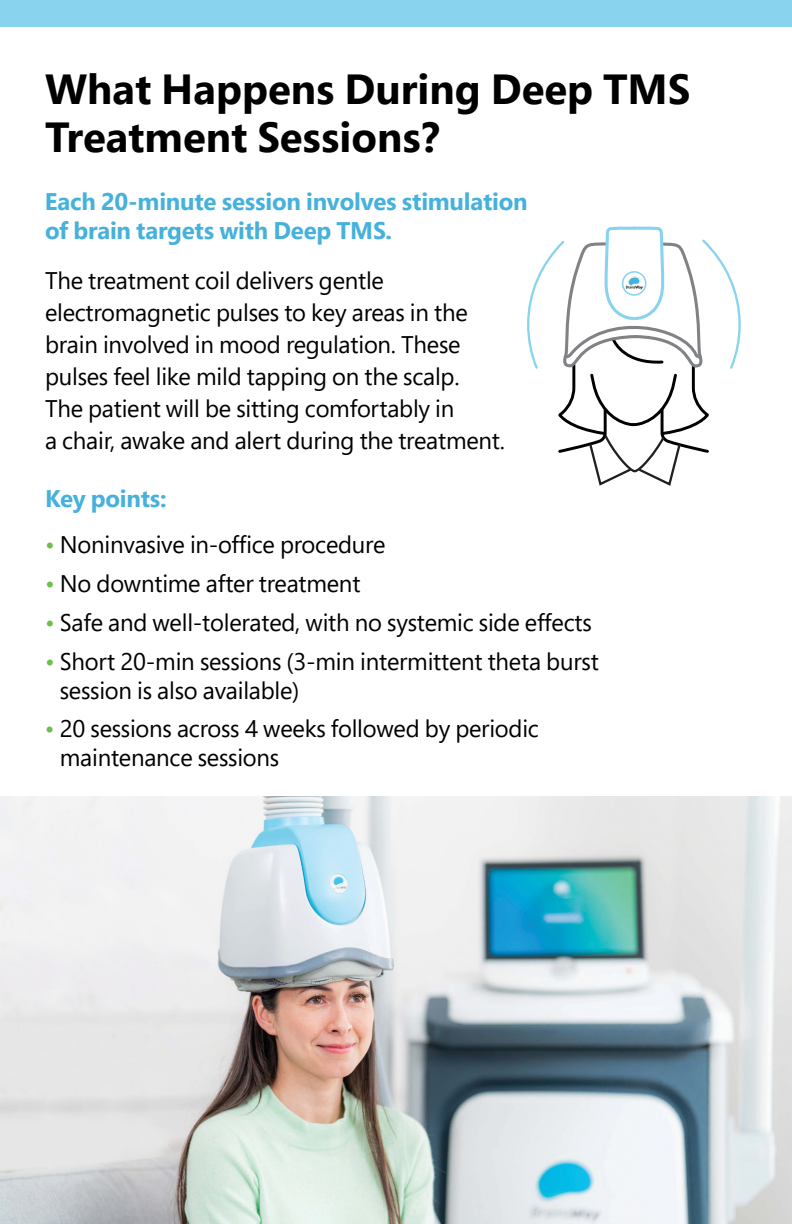
<style>
.page{position:relative;width:792px;height:1224px;background:#fff}
.page>*{position:absolute;margin:0;border:0;box-sizing:border-box;transform-origin:0 0}
.t1{font:700 42px/48px "Segoe Pro";color:#000}
.t2{font:24px/32px "Segoe Pro";letter-spacing:-.01em;color:#000}
.t3{font:700 24px/28.8px "Segoe Pro";letter-spacing:-.01em;color:#46b1db}
.s1{color:#6ebe4a}
</style>
<div class="page">
<div style="left:0;top:0;width:792px;height:27px;background:#8ad3ee"></div>
<svg style="left:527px;top:226px;width:214px;height:260px"></svg>
<img style="left:0;top:796px;width:792px;height:428px">
<h1 class="t1" style="left:45px;top:63px;width:647px">What Happens During Deep TMS<br>Treatment Sessions?</h1>
<p class="t3" style="left:45px;top:186px;width:484px">Each 20-minute session involves stimulation of brain targets with Deep TMS.</p>
<p class="t2" style="left:45px;top:264px;width:462px">The treatment coil delivers gentle electromagnetic pulses to key areas in the brain involved in mood regulation. These pulses feel like mild tapping on the scalp.<br>The patient will be sitting comfortably in<br>a chair, awake and alert during the treatment.</p>
<p class="t3" style="left:45px;top:483px;width:123px">Key points:</p>
<p class="t2" style="left:45px;top:528px;width:342px"><span class="s1">•</span> Noninvasive in-office procedure</p>
<p class="t2" style="left:45px;top:567px;width:317px"><span class="s1">•</span> No downtime after treatment</p>
<p class="t2" style="left:45px;top:606px;width:548px"><span class="s1">•</span> Safe and well-tolerated, with no systemic side effects</p>
<p class="t2" style="left:60px;top:646px;width:541px;line-height:28.8px;text-indent:-15px"><span class="s1">•</span> Short 20-min sessions (3-min intermittent theta burst session is also available)</p>
<p class="t2" style="left:60px;top:714px;width:481px;line-height:28.8px;text-indent:-15px"><span class="s1">•</span> 20 sessions across 4 weeks followed by periodic maintenance sessions</p>
</div>
